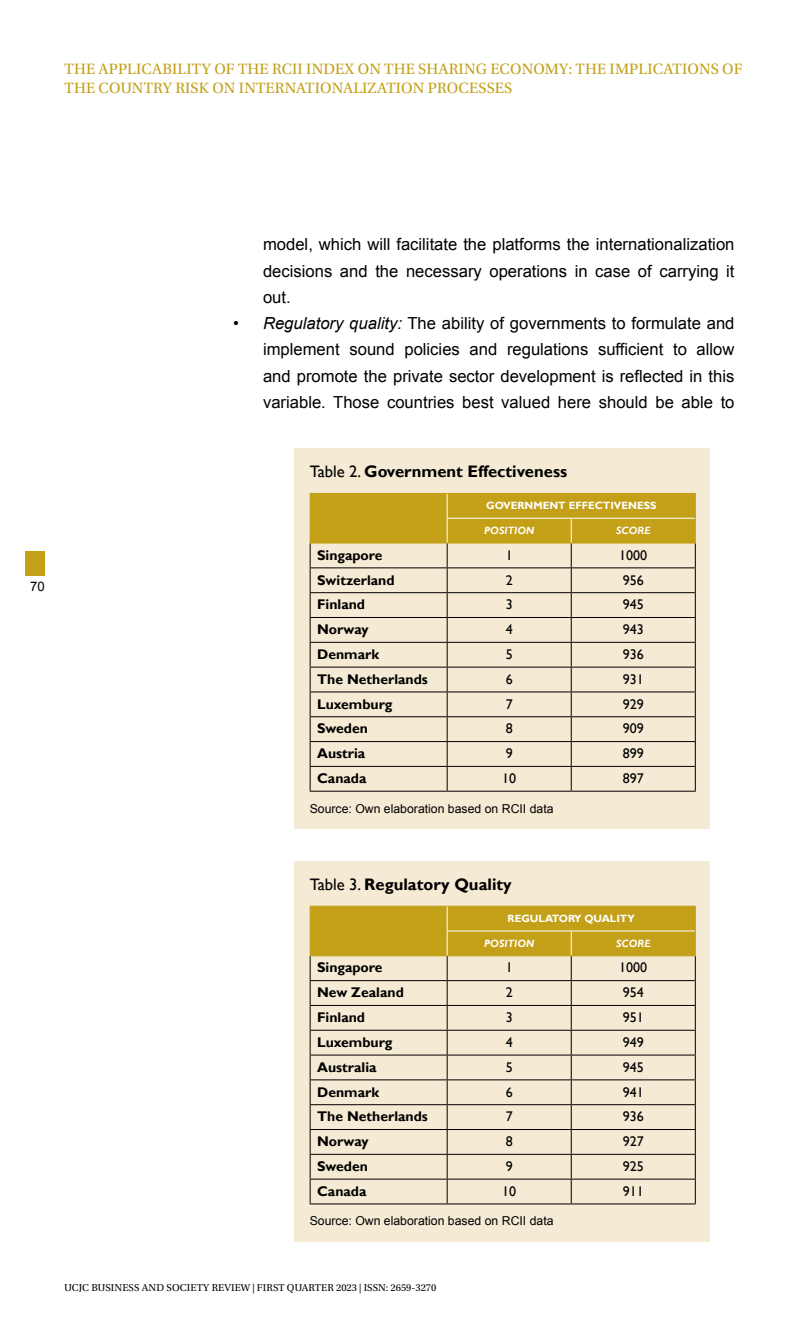
<style>
.page{position:relative;width:809px;height:1340px;background:#fff}
.page>*{position:absolute;margin:0;border:0;box-sizing:border-box;transform-origin:0 0}
.t1{font:16.62px/26.2px "Arial";color:#000;text-align:justify}
.t2{font:700 16.62px "Gill Sans";color:#000}
.t3{font:15.75px/18.9px "Utopia Std";letter-spacing:.01em;color:#c3a017}
.t4{font:700 14px "Gill Sans";color:#000}
.t5{font:14px "Gill Sans";color:#000}
.t6{font:13.12px "Arial";color:#000}
.t7{font:12.25px "Arial";color:#000}
.t8{font:10.5px "Utopia Std";letter-spacing:.01em;color:#000}
.t9{font:700 10.5px "Gill Sans";color:#fff}
.t10{font:italic 700 10.5px "Gill Sans";color:#fff}
.s1{font-style:italic}
.s2{font-weight:400}
</style>
<div class="page">
<div style="left:25px;top:551px;width:20px;height:24px;background:#c3a017"></div>
<div style="left:294px;top:448px;width:415px;height:380px;background:#f5ead4"></div>
<hr style="left:310px;top:790px;width:137px;height:1px;background:#000">
<hr style="left:447px;top:790px;width:124px;height:1px;background:#000">
<hr style="left:571px;top:790px;width:124px;height:1px;background:#000">
<svg style="left:310px;top:493px;width:386px;height:297px"></svg>
<div style="left:294px;top:861px;width:415px;height:380px;background:#f5ead4"></div>
<hr style="left:310px;top:905px;width:137px;height:1px;background:#c3a017">
<hr style="left:447px;top:905px;width:124px;height:1px;background:#c3a017">
<hr style="left:571px;top:905px;width:124px;height:1px;background:#c3a017">
<hr style="left:310px;top:1203px;width:137px;height:1px;background:#000">
<hr style="left:447px;top:1203px;width:124px;height:1px;background:#000">
<hr style="left:571px;top:1203px;width:124px;height:1px;background:#000">
<svg style="left:310px;top:906px;width:386px;height:297px"></svg>
<p class="t3" style="left:65px;top:59px;width:679px">THE APPLICABILITY OF THE RCII INDEX ON THE SHARING ECONOMY: THE IMPLICATIONS OF<br>THE COUNTRY RISK ON INTERNATIONALIZATION PROCESSES</p>
<p class="t6" style="left:30px;top:577px;width:16px">70</p>
<p class="t1" style="left:263px;top:231px;width:473px">model, which will facilitate the platforms the internationalization decisions and the necessary operations in case of carrying it out.</p>
<p class="t1" style="left:263px;top:310px;width:473px;text-indent:-30px">• <span class="s1">Regulatory quality:</span> The ability of governments to formulate and implement sound policies and regulations sufficient to allow and promote the private sector development is reflected in this variable. Those countries best valued here should be able to</p>
<p class="t2" style="left:310px;top:462px;width:259px"><span class="s2">Table 2.</span> Government Effectiveness</p>
<p class="t9" style="left:486px;top:499px;width:172px">GOVERNMENT EFFECTIVENESS</p>
<p class="t10" style="left:484px;top:524px;width:52px">POSITION</p>
<p class="t10" style="left:616px;top:524px;width:36px">SCORE</p>
<p class="t4" style="left:317px;top:546px;width:67px">Singapore</p>
<p class="t5" style="left:505px;top:547px;width:8px">1</p>
<p class="t5" style="left:619px;top:547px;width:29px">1000</p>
<p class="t4" style="left:317px;top:571px;width:79px">Switzerland</p>
<p class="t5" style="left:505px;top:571px;width:8px">2</p>
<p class="t5" style="left:622px;top:571px;width:22px">956</p>
<p class="t4" style="left:317px;top:596px;width:49px">Finland</p>
<p class="t5" style="left:505px;top:596px;width:8px">3</p>
<p class="t5" style="left:622px;top:596px;width:22px">945</p>
<p class="t4" style="left:317px;top:621px;width:53px">Norway</p>
<p class="t5" style="left:505px;top:621px;width:8px">4</p>
<p class="t5" style="left:622px;top:621px;width:22px">943</p>
<p class="t4" style="left:317px;top:646px;width:63px">Denmark</p>
<p class="t5" style="left:505px;top:646px;width:8px">5</p>
<p class="t5" style="left:622px;top:646px;width:22px">936</p>
<p class="t4" style="left:317px;top:670px;width:112px">The Netherlands</p>
<p class="t5" style="left:505px;top:671px;width:8px">6</p>
<p class="t5" style="left:622px;top:671px;width:22px">931</p>
<p class="t4" style="left:317px;top:695px;width:77px">Luxemburg</p>
<p class="t5" style="left:505px;top:695px;width:8px">7</p>
<p class="t5" style="left:622px;top:695px;width:22px">929</p>
<p class="t4" style="left:317px;top:720px;width:52px">Sweden</p>
<p class="t5" style="left:505px;top:720px;width:8px">8</p>
<p class="t5" style="left:622px;top:720px;width:22px">909</p>
<p class="t4" style="left:317px;top:745px;width:50px">Austria</p>
<p class="t5" style="left:505px;top:745px;width:8px">9</p>
<p class="t5" style="left:622px;top:745px;width:22px">899</p>
<p class="t4" style="left:317px;top:770px;width:51px">Canada</p>
<p class="t5" style="left:502px;top:770px;width:15px">10</p>
<p class="t5" style="left:622px;top:770px;width:22px">897</p>
<p class="t7" style="left:310px;top:800px;width:245px">Source: Own elaboration based on RCII data</p>
<p class="t2" style="left:310px;top:874px;width:203px"><span class="s2">Table 3.</span> Regulatory Quality</p>
<p class="t9" style="left:507px;top:912px;width:129px">REGULATORY QUALITY</p>
<p class="t10" style="left:484px;top:937px;width:52px">POSITION</p>
<p class="t10" style="left:616px;top:937px;width:36px">SCORE</p>
<p class="t4" style="left:317px;top:959px;width:67px">Singapore</p>
<p class="t5" style="left:505px;top:959px;width:8px">1</p>
<p class="t5" style="left:619px;top:959px;width:29px">1000</p>
<p class="t4" style="left:317px;top:984px;width:88px">New Zealand</p>
<p class="t5" style="left:505px;top:984px;width:8px">2</p>
<p class="t5" style="left:622px;top:984px;width:22px">954</p>
<p class="t4" style="left:317px;top:1009px;width:49px">Finland</p>
<p class="t5" style="left:505px;top:1009px;width:8px">3</p>
<p class="t5" style="left:622px;top:1009px;width:22px">951</p>
<p class="t4" style="left:317px;top:1033px;width:77px">Luxemburg</p>
<p class="t5" style="left:505px;top:1034px;width:8px">4</p>
<p class="t5" style="left:622px;top:1034px;width:22px">949</p>
<p class="t4" style="left:317px;top:1058px;width:61px">Australia</p>
<p class="t5" style="left:505px;top:1058px;width:8px">5</p>
<p class="t5" style="left:622px;top:1058px;width:22px">945</p>
<p class="t4" style="left:317px;top:1083px;width:63px">Denmark</p>
<p class="t5" style="left:505px;top:1083px;width:8px">6</p>
<p class="t5" style="left:622px;top:1083px;width:22px">941</p>
<p class="t4" style="left:317px;top:1108px;width:112px">The Netherlands</p>
<p class="t5" style="left:505px;top:1108px;width:8px">7</p>
<p class="t5" style="left:622px;top:1108px;width:22px">936</p>
<p class="t4" style="left:317px;top:1133px;width:53px">Norway</p>
<p class="t5" style="left:505px;top:1133px;width:8px">8</p>
<p class="t5" style="left:622px;top:1133px;width:22px">927</p>
<p class="t4" style="left:317px;top:1157px;width:52px">Sweden</p>
<p class="t5" style="left:505px;top:1158px;width:8px">9</p>
<p class="t5" style="left:622px;top:1158px;width:22px">925</p>
<p class="t4" style="left:317px;top:1182px;width:51px">Canada</p>
<p class="t5" style="left:502px;top:1182px;width:15px">10</p>
<p class="t5" style="left:622px;top:1182px;width:22px">911</p>
<p class="t7" style="left:310px;top:1213px;width:245px">Source: Own elaboration based on RCII data</p>
<p class="t8" style="left:64px;top:1281px;width:373px">UCJC BUSINESS AND SOCIETY REVIEW | FIRST QUARTER 2023 | ISSN: 2659-3270</p>
</div>
